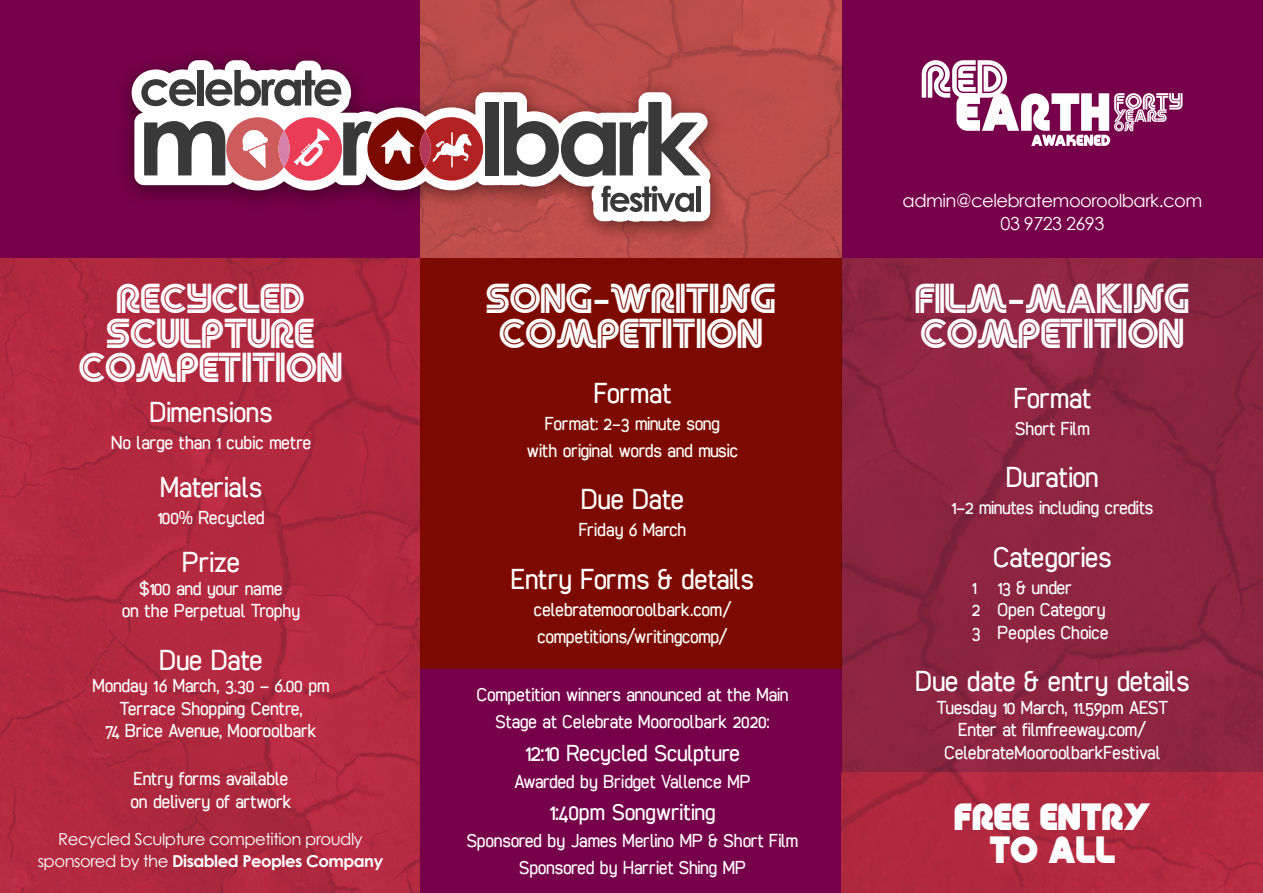
<style>
.page{position:relative;width:1263px;height:893px;background:#fff}
.page>*{position:absolute;margin:0;border:0;box-sizing:border-box;transform-origin:0 0}
.t1{font:30px "cibreo";color:#fff}
.t2{font:30px/34.5px "Retro Stereo Wide";color:#fff;text-align:center}
.t3{font:30px "cibreo";letter-spacing:-.025em;color:#fff}
.t4{font:27.15px/32.7px "Retro Mono Wide";color:#fff;text-align:center}
.t5{font:24px "cibreo";color:#fff}
.t6{font:19.5px/22.5px "cibreo";letter-spacing:-.015em;color:#fff;text-align:center}
.t7{font:18px/22.5px "Century Gothic";letter-spacing:-.03em;color:#fff;text-align:center}
.t8{font:16.5px/22.5px "Century Gothic";letter-spacing:-.03em;color:#fff;text-align:center}
.s1{font-weight:700}
</style>
<div class="page">
<div style="left:842px;top:0;width:421px;height:298px;background:#760049"></div>
<div style="left:0;top:0;width:421px;height:298px;background:#760049"></div>
<img style="left:421px;top:0;width:421px;height:259px">
<div style="left:114px;top:46px;width:614px;height:198px;background:#000;opacity:.5"></div>
<svg style="left:132px;top:60px;width:579px;height:162px"></svg>
<div style="left:485px;top:102px;width:13px;height:73px;background:#393939"></div>
<svg style="left:504px;top:102px;width:197px;height:75px"></svg>
<svg style="left:141px;top:79px;width:55px;height:27px"></svg>
<div style="left:197px;top:70px;width:7px;height:36px;background:#393939"></div>
<svg style="left:205px;top:70px;width:136px;height:36px;background:#a0a0a0"></svg>
<svg style="left:601px;top:186px;width:93px;height:26px"></svg>
<hr style="left:696px;top:186px;width:4px;height:26px;background:#393939">
<svg style="left:144px;top:117px;width:339px;height:64px;background:#bf8082"></svg>
<img style="left:0;top:259px;width:420px;height:634px">
<div style="left:420px;top:259px;width:422px;height:410px;background:#7c0a00"></div>
<div style="left:420px;top:669px;width:422px;height:224px;background:#760049"></div>
<img style="left:842px;top:259px;width:421px;height:634px">
<svg style="left:922px;top:60px;width:260px;height:86px"></svg>
<p class="t7" style="left:902px;top:189px;width:301px">admin@celebratemooroolbark.com<br>03 9723 2693</p>
<h1 class="t2" style="left:79px;top:286px;width:265px">RECYCLED<br>SCULPTURE<br>COMPETITION</h1>
<h1 class="t2" style="left:486px;top:286px;width:291px">SONG-WRITING<br>COMPETITION</h1>
<h1 class="t2" style="left:915px;top:286px;width:275px;text-align:left">FILM-MAKING<br>COMPETITION</h1>
<h1 class="t1" style="left:150px;top:395px;width:124px">Dimensions</h1>
<p class="t6" style="left:111px;top:432px;width:202px">No large than 1 cubic metre</p>
<h1 class="t1" style="left:160px;top:470px;width:104px">Materials</h1>
<p class="t6" style="left:158px;top:507px;width:108px">100% Recycled</p>
<h1 class="t1" style="left:182px;top:545px;width:60px">Prize</h1>
<p class="t6" style="left:122px;top:577px;width:180px">$100 and your name<br>on the Perpetual Trophy</p>
<h1 class="t1" style="left:160px;top:643px;width:105px">Due Date</h1>
<p class="t6" style="left:93px;top:675px;width:239px">Monday 16 March, 3.30 – 6.00 pm<br>Terrace Shopping Centre,<br>74 Brice Avenue, Mooroolbark</p>
<p class="t6" style="left:131px;top:768px;width:162px;text-align:left">Entry forms available on delivery of artwork</p>
<h1 class="t1" style="left:594px;top:376px;width:79px">Format</h1>
<p class="t6" style="left:527px;top:410px;width:213px;line-height:27px">Format: 2-3 minute song<br>with original words and music</p>
<h1 class="t1" style="left:581px;top:482px;width:105px">Due Date</h1>
<p class="t6" style="left:579px;top:519px;width:109px">Friday 6 March</p>
<h1 class="t1" style="left:511px;top:562px;width:244px">Entry Forms &amp; details</h1>
<p class="t6" style="left:534px;top:596px;width:199px;line-height:27px;text-align:left">celebratemooroolbark.com/ competitions/writingcomp/</p>
<h1 class="t1" style="left:1014px;top:381px;width:79px">Format</h1>
<p class="t6" style="left:1015px;top:417px;width:76px">Short Film</p>
<h1 class="t3" style="left:1006px;top:460px;width:94px">Duration</h1>
<p class="t6" style="left:951px;top:497px;width:203px">1-2 minutes including credits</p>
<h1 class="t1" style="left:993px;top:540px;width:120px">Categories</h1>
<p class="t6" style="left:972px;top:576px;width:138px;text-align:left">1 13 &amp; under<br>2 Open Category<br>3 Peoples Choice</p>
<h1 class="t1" style="left:915px;top:664px;width:275px">Due date &amp; entry details</h1>
<p class="t6" style="left:937px;top:696px;width:233px">Tuesday 10 March, 11.59pm AEST<br>Enter at filmfreeway.com/<br>CelebrateMooroolbarkFestival</p>
<p class="t6" style="left:477px;top:682px;width:313px;line-height:27px">Competition winners announced at the Main<br>Stage at Celebrate Mooroolbark 2020:</p>
<p class="t5" style="left:525px;top:739px;width:216px">12:10 Recycled Sculpture</p>
<p class="t6" style="left:515px;top:770px;width:237px">Awarded by Bridget Vallence MP</p>
<p class="t5" style="left:549px;top:799px;width:168px">1:40pm Songwriting</p>
<p class="t6" style="left:467px;top:828px;width:333px;line-height:27px">Sponsored by James Merlino MP &amp; Short Film<br>Sponsored by Harriet Shing MP</p>
<h2 class="t4" style="left:954px;top:805px;width:198px">FREE ENTRY<br>TO ALL</h2>
<p class="t8" style="left:38px;top:827px;width:347px">Recycled Sculpture competition proudly sponsored by the <span class="s1">Disabled Peoples Company</span></p>
</div>
